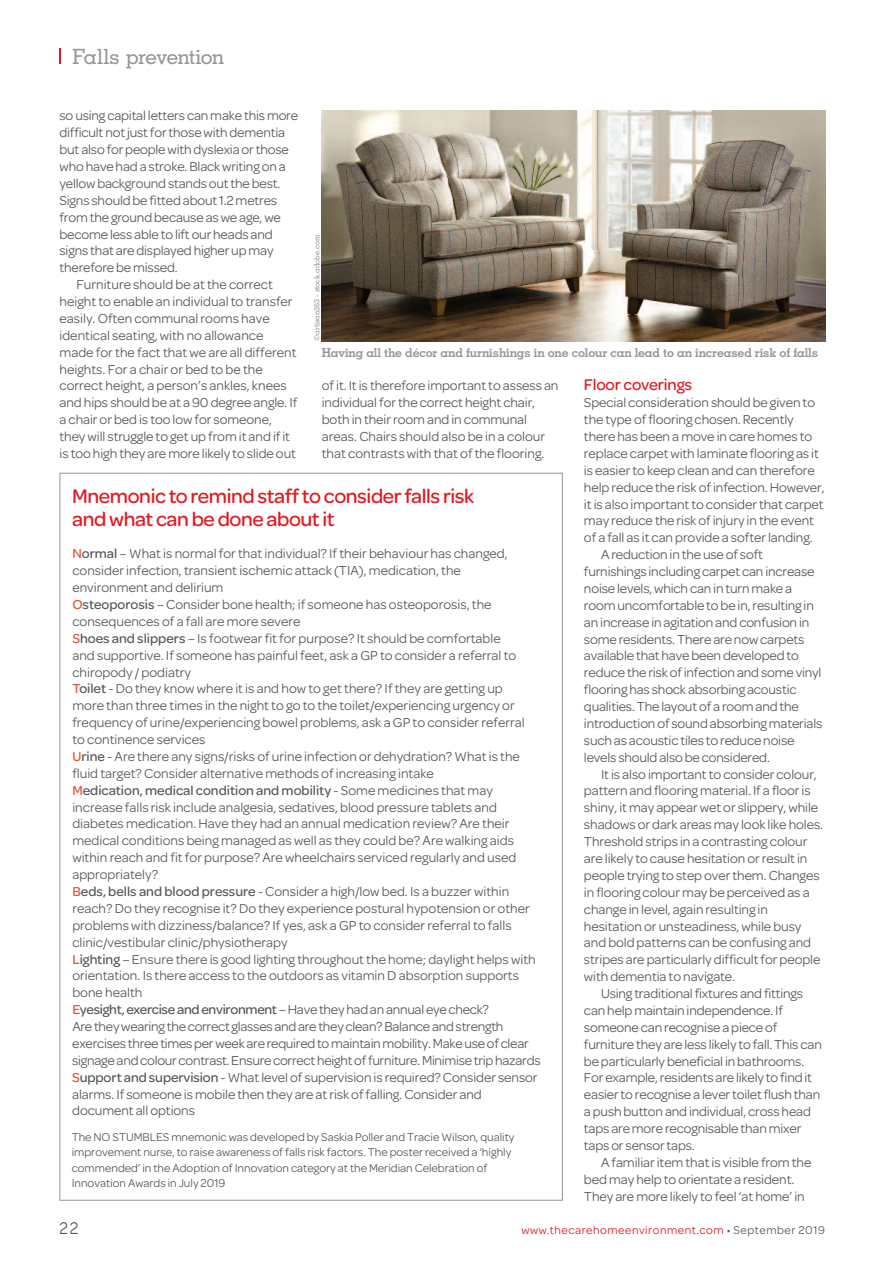
<style>
.page{position:relative;width:893px;height:1263px;background:#fff}
.page>*{position:absolute;margin:0;border:0;box-sizing:border-box;transform-origin:0 0}
.t1{font:500 21px/23.2px "Omnes";letter-spacing:-.02em;color:#e21a21}
.t2{font:500 21px "Geometric Slab 703 BT";letter-spacing:-.015em;color:#939598}
.t3{font:18px "Omnes";color:#57585a;scale:.91 1}
.t4{font:500 16.5px "Omnes";letter-spacing:-.005em;color:#e21a21}
.t5{font:13.8px/16.8px "Omnes";letter-spacing:-.005em;color:#57585a}
.t6{font:700 12.3px "Geometric Slab 703 BT";letter-spacing:-.01em;color:#939598}
.t7{font:12px/15.5px "Omnes";color:#57585a}
.t8{font:12px "Omnes";letter-spacing:.045em;color:#e21a21}
.t9{font:500 7.5px "Geometric Slab 703 BT";color:#939598}
.s1{font-weight:500;color:#e7553b}
.s2{font-weight:500}
.s3{color:#57585a}
</style>
<div class="page">
<svg style="left:60px;top:49px;width:1px;height:15px"></svg>
<img style="left:322px;top:110px;width:503px;height:232px">
<h1 class="t2" style="left:73px;top:49px;width:153px">Falls prevention</h1>
<p class="t5" style="left:60px;top:107px;width:240px">sousing capital letters canmake thismore</p>
<p class="t5" style="left:60px;top:124px;width:227px">difficult notjustforthosewithdementia</p>
<p class="t5" style="left:60px;top:141px;width:231px">but alsoforpeoplewithdyslexiaorthose</p>
<p class="t5" style="left:60px;top:158px;width:228px">whohave hada stroke.Blackwritingon a</p>
<p class="t5" style="left:60px;top:175px;width:222px">yellowbackgroundstandsoutthebest.</p>
<p class="t5" style="left:60px;top:192px;width:219px">Signs shouldbe fittedabout1.2metres</p>
<p class="t5" style="left:60px;top:208px;width:223px">fromthe groundbecause aswe age,we</p>
<p class="t5" style="left:60px;top:225px;width:215px">become less able toliftour heads and</p>
<p class="t5" style="left:60px;top:242px;width:216px">signs that aredisplayedhigher upmay</p>
<p class="t5" style="left:60px;top:259px;width:120px">thereforebemissed.</p>
<p class="t5" style="left:77px;top:276px;width:198px">Furniture should be at the correct</p>
<p class="t5" style="left:60px;top:293px;width:235px">height to enable an individual to transfer</p>
<p class="t5" style="left:60px;top:310px;width:212px">easily. Often communal rooms have</p>
<p class="t5" style="left:60px;top:327px;width:205px">identical seating, with no allowance</p>
<p class="t5" style="left:60px;top:343px;width:238px">made for the fact that we are all different</p>
<p class="t5" style="left:60px;top:360px;width:205px">heights. For a chair or bed to be the</p>
<p class="t5" style="left:60px;top:377px;width:229px">correct height, a person’s ankles, knees</p>
<p class="t5" style="left:60px;top:394px;width:239px">and hips should be at a 90 degree angle. If</p>
<p class="t5" style="left:60px;top:411px;width:214px">a chair or bed is too low for someone,</p>
<p class="t5" style="left:60px;top:428px;width:232px">they will struggle to get up from it and if it</p>
<p class="t5" style="left:60px;top:445px;width:238px">is too high they are more likely to slide out</p>
<p class="t9" style="left:314px;top:341px;width:108px;rotate:-90deg">©artisan263 - stock.adobe.com</p>
<p class="t6" style="left:322px;top:348px;width:498px">Having all the décor and furnishings in one colour can lead to an increased risk of falls</p>
<p class="t4" style="left:584px;top:373px;width:110px">Floor coverings</p>
<p class="t5" style="left:584px;top:394px;width:233px">Special consideration should be given to</p>
<p class="t5" style="left:584px;top:411px;width:211px">the type of flooring chosen. Recently</p>
<p class="t5" style="left:584px;top:428px;width:230px">there has been a move in care homes to</p>
<p class="t5" style="left:584px;top:445px;width:236px">replace carpet with laminate flooring as it</p>
<p class="t5" style="left:584px;top:462px;width:232px">is easier to keep clean and can therefore</p>
<p class="t5" style="left:584px;top:478px;width:242px">help reduce the risk of infection. However,</p>
<p class="t5" style="left:584px;top:495px;width:241px">it is also important to consider that carpet</p>
<p class="t5" style="left:584px;top:512px;width:231px">may reduce the risk of injury in the event</p>
<p class="t5" style="left:584px;top:529px;width:230px">of a fall as it can provide a softer landing.</p>
<p class="t5" style="left:601px;top:546px;width:163px">Areduction in the useof soft</p>
<p class="t5" style="left:584px;top:563px;width:232px">furnishings including carpet can increase</p>
<p class="t5" style="left:584px;top:580px;width:210px">noise levels,which can in turnmake a</p>
<p class="t5" style="left:584px;top:597px;width:231px">roomuncomfortable tobe in,resulting in</p>
<p class="t5" style="left:584px;top:613px;width:227px">an increase in agitation andconfusion in</p>
<p class="t5" style="left:584px;top:630px;width:222px">some residents.There are nowcarpets</p>
<p class="t5" style="left:584px;top:647px;width:216px">available that havebeendevelopedto</p>
<p class="t5" style="left:584px;top:664px;width:239px">reduce the riskofinfection andsome vinyl</p>
<p class="t5" style="left:584px;top:681px;width:214px">flooring has shock absorbing acoustic</p>
<p class="t5" style="left:584px;top:698px;width:216px">qualities.The layoutof a roomandthe</p>
<p class="t5" style="left:584px;top:715px;width:240px">introductionof soundabsorbingmaterials</p>
<p class="t5" style="left:584px;top:732px;width:212px">such as acoustic tiles toreduce noise</p>
<p class="t5" style="left:584px;top:748px;width:187px">levels shouldalsobe considered.</p>
<p class="t5" style="left:601px;top:765px;width:217px">It is also important to consider colour,</p>
<p class="t5" style="left:584px;top:782px;width:228px">pattern and flooring material. If a floor is</p>
<p class="t5" style="left:584px;top:799px;width:236px">shiny, it may appear wet or slippery, while</p>
<p class="t5" style="left:584px;top:816px;width:241px">shadows or dark areas may look like holes.</p>
<p class="t5" style="left:584px;top:833px;width:225px">Threshold strips in a contrasting colour</p>
<p class="t5" style="left:584px;top:850px;width:225px">are likely to cause hesitation or result in</p>
<p class="t5" style="left:584px;top:867px;width:237px">people trying to step over them. Changes</p>
<p class="t5" style="left:584px;top:883px;width:227px">in flooring colour may be perceived as a</p>
<p class="t5" style="left:584px;top:900px;width:186px">change in level, again resulting in</p>
<p class="t5" style="left:584px;top:917px;width:219px">hesitation or unsteadiness, while busy</p>
<p class="t5" style="left:584px;top:934px;width:229px">and bold patterns can be confusing and</p>
<p class="t5" style="left:584px;top:951px;width:238px">stripes are particularly difficult for people</p>
<p class="t5" style="left:584px;top:968px;width:153px">with dementia to navigate.</p>
<p class="t5" style="left:601px;top:985px;width:204px">Using traditionalfixtures andfittings</p>
<p class="t5" style="left:584px;top:1002px;width:201px">can helpmaintain independence. If</p>
<p class="t5" style="left:584px;top:1018px;width:195px">someone can recognise apieceof</p>
<p class="t5" style="left:584px;top:1035px;width:239px">furniture they are less likely tofall.This can</p>
<p class="t5" style="left:584px;top:1052px;width:222px">beparticularlybeneficial inbathrooms.</p>
<p class="t5" style="left:584px;top:1069px;width:230px">For example,residents are likely tofindit</p>
<p class="t5" style="left:584px;top:1086px;width:238px">easiertorecognise a levertoiletflush than</p>
<p class="t5" style="left:584px;top:1103px;width:228px">apushbutton andindividual, cross head</p>
<p class="t5" style="left:584px;top:1120px;width:219px">taps aremore recognisable thanmixer</p>
<p class="t5" style="left:584px;top:1137px;width:112px">tapsor sensortaps.</p>
<p class="t5" style="left:601px;top:1153px;width:212px">A familiar item that is visible from the</p>
<p class="t5" style="left:584px;top:1170px;width:212px">bed may help to orientate a resident.</p>
<p class="t5" style="left:584px;top:1187px;width:222px">They are more likely to feel ‘at home’ in</p>
<p class="t5" style="left:322px;top:377px;width:238px">of it. It is therefore important to assess an individual for the correct height chair, both in their room and in communal areas. Chairs should also be in a colour that contrasts with that of the flooring.</p>
<h1 class="t1" style="left:72px;top:483px;width:403px">Mnemonic toremindstafftoconsiderfalls risk andwhat canbedoneaboutit</h1>
<p class="t5" style="left:72px;top:545px;width:470px"><span class="s1">N</span><span class="s2">ormal</span> – What is normal for that individual? If their behaviour has changed, consider infection, transient ischemic attack (TIA), medication, the<br>environment and delirium<br><span class="s1">O</span><span class="s2">steoporosis</span> – Consider bone health; if someone has osteoporosis, the consequences of a fall are more severe<br><span class="s1">S</span><span class="s2">hoes and slippers</span> – Is footwear fit for purpose? It should be comfortable<br>and supportive. If someone has painful feet, ask a GP to consider a referral to chiropody / podiatry<br><span class="s1">T</span><span class="s2">oilet</span> - Do they know where it is and how to get there? If they are getting up<br>more than three times in the night to go to the toilet/experiencing urgency or frequency of urine/experiencing bowel problems, ask a GP to consider referral to continence services<br><span class="s1">U</span><span class="s2">rine</span> - Are there any signs/risks of urine infection or dehydration? What is the fluid target? Consider alternative methods of increasing intake<br><span class="s1">M</span><span class="s2">edication, medical condition and mobility</span> - Some medicines that may increase falls risk include analgesia, sedatives, blood pressure tablets and diabetes medication. Have they had an annual medication review? Are their medical conditions being managed as well as they could be? Are walking aids within reach and fit for purpose? Are wheelchairs serviced regularly and used appropriately?<br><span class="s1">B</span><span class="s2">eds, bells and blood pressure</span> - Consider a high/low bed. Is a buzzer within reach? Do they recognise it? Do they experience postural hypotension or other problems with dizziness/balance? If yes, ask a GP to consider referral to falls clinic/vestibular clinic/physiotherapy<br><span class="s1">L</span><span class="s2">ighting</span> – Ensure there is good lighting throughout the home; daylight helps with orientation. Is there access to the outdoors as vitamin D absorption supports bone health <span class="s1">E</span><span class="s2">yesight,exerciseandenvironment</span>–Havetheyhadanannualeyecheck?<br>Aretheywearing thecorrect glassesandaretheyclean?Balanceandstrength exercises threetimesperweekarerequiredtomaintainmobility.Makeuseofclear signageandcolourcontrast.Ensurecorrectheightoffurniture.Minimisetriphazards <span class="s1">S</span><span class="s2">upport and supervision</span> - What level of supervision is required? Consider sensor alarms. If someone is mobile then they are at risk of falling. Consider and document all options</p>
<p class="t7" style="left:72px;top:1129px;width:444px">The NO STUMBLES mnemonic was developed by Saskia Poller and Tracie Wilson, quality improvement nurse, to raise awareness of falls risk factors. The poster received a ‘highly commended’ in the Adoption of Innovation category at the Meridian Celebration of Innovation Awards in July 2019</p>
<h2 class="t3" style="left:60px;top:1217px;width:22px">22</h2>
<p class="t8" style="left:522px;top:1223px;width:305px">www.thecarehomeenvironment.com <span class="s3">• September 2019</span></p>
</div>
